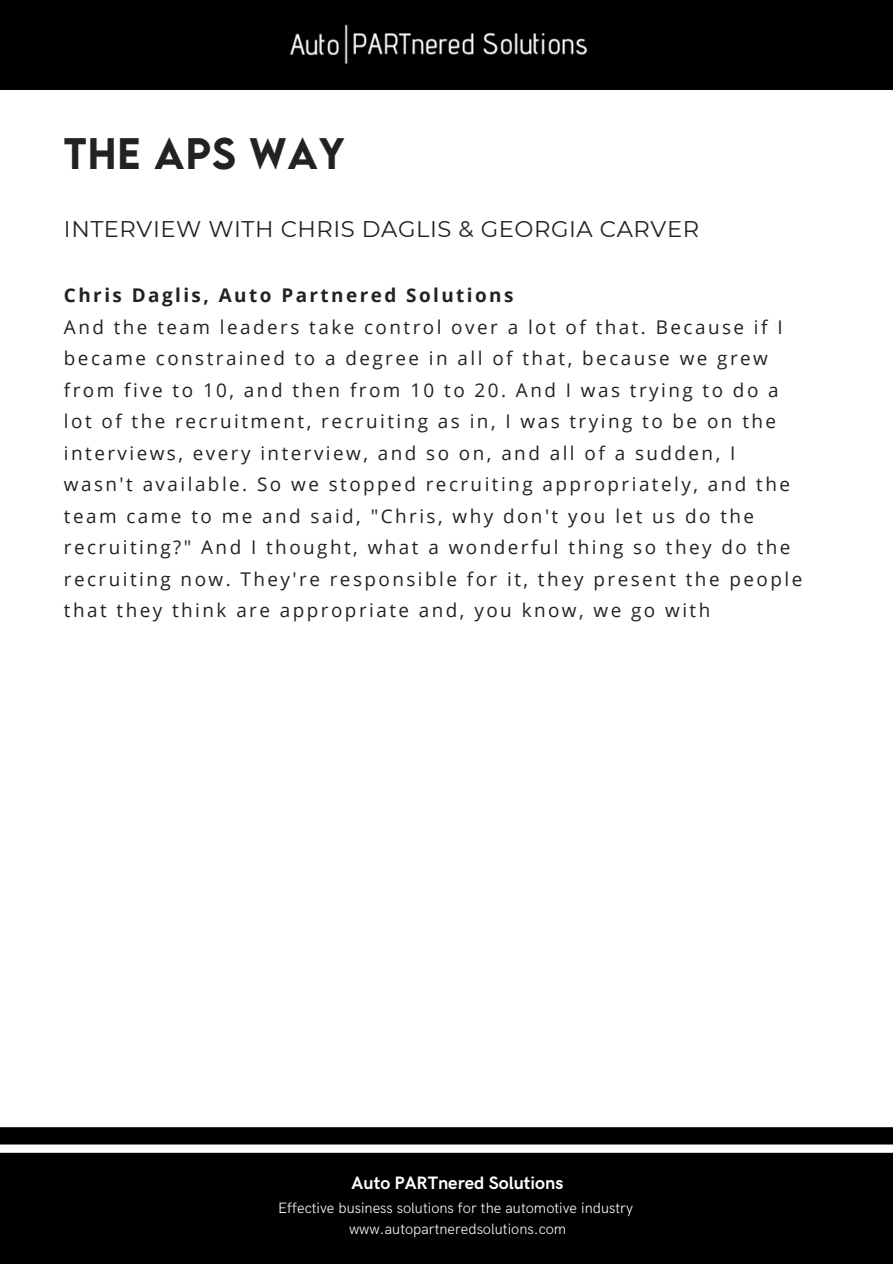
<style>
.page{position:relative;width:893px;height:1264px;background:#fff}
.page>*{position:absolute;margin:0;border:0;box-sizing:border-box;transform-origin:0 0}
.t1{font:500 39.15px "LEMONMILK";letter-spacing:.025em;color:#222}
.t2{font:22.65px "Montserrat";letter-spacing:.025em;color:#222}
.t3{font:18.9px/31.5px "Open Sans";letter-spacing:.13em;color:#222}
.t4{font:700 18.9px "Open Sans";letter-spacing:.13em;color:#222}
.t5{font:700 18px "HK Grotesk";color:#fff}
.t6{font:300 15px "HK Grotesk";color:#fff}
</style>
<div class="page">
<div style="left:0;top:1127px;width:892px;height:136px;background:#000"></div>
<div style="left:0;top:0;width:892px;height:89px;background:#000"></div>
<img style="left:290px;top:24px;width:298px;height:41px">
<p class="t1" style="left:64px;top:126px;width:282px">THE APS WAY</p>
<p class="t2" style="left:64px;top:215px;width:636px">INTERVIEW WITH CHRIS DAGLIS &amp; GEORGIA CARVER</p>
<p class="t4" style="left:64px;top:282px;width:451px">Chris Daglis, Auto Partnered Solutions</p>
<p class="t3" style="left:64px;top:310px;width:739px">And the team leaders take control over a lot of that. Because if I became constrained to a degree in all of that, because we grew from five to 10, and then from 10 to 20. And I was trying to do a lot of the recruitment, recruiting as in, I was trying to be on the interviews, every interview, and so on, and all of a sudden, I wasn't available. So we stopped recruiting appropriately, and the team came to me and said, "Chris, why don't you let us do the recruiting?" And I thought, what a wonderful thing so they do the recruiting now. They're responsible for it, they present the people that they think are appropriate and, you know, we go with</p>
<p class="t5" style="left:351px;top:1172px;width:213px">Auto PARTnered Solutions</p>
<p class="t6" style="left:278px;top:1199px;width:356px">Effective business solutions for the automotive industry</p>
<p class="t6" style="left:349px;top:1220px;width:219px">www.autopartneredsolutions.com</p>
</div>
